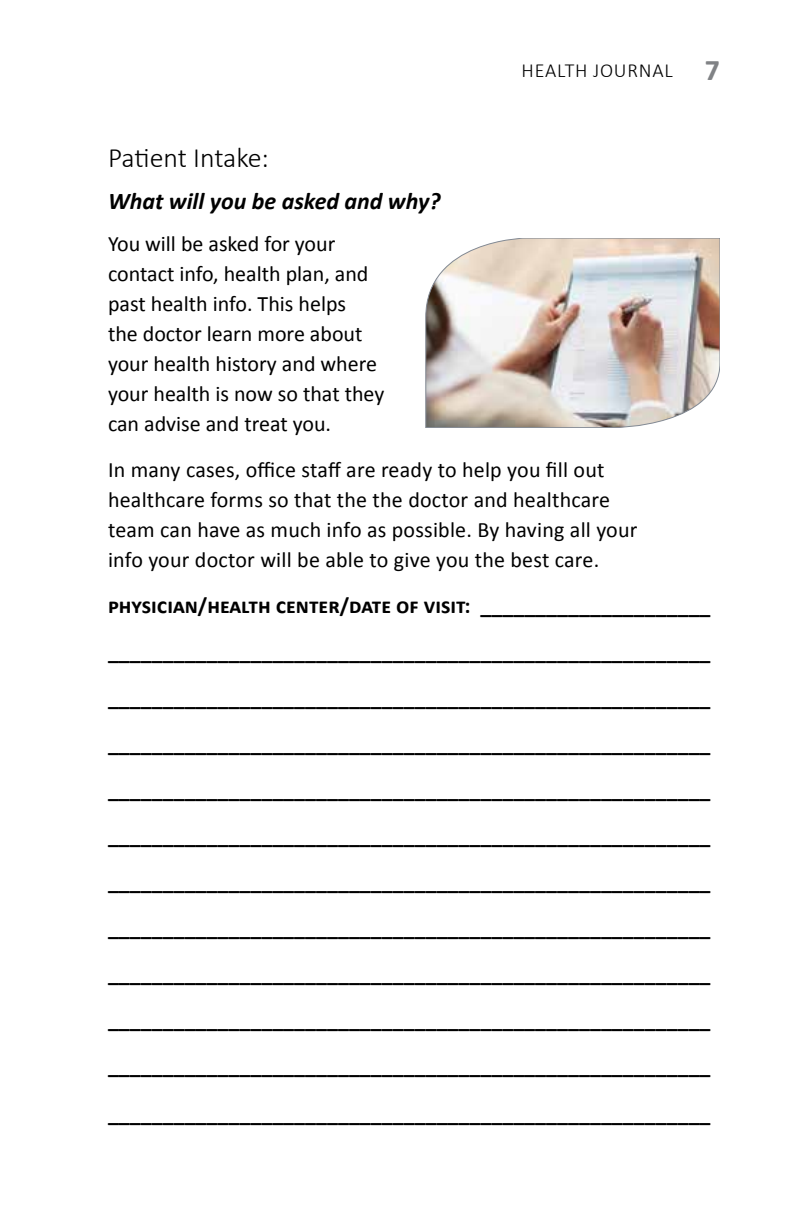
<style>
.page{position:relative;width:792px;height:1224px;background:#fff}
.page>*{position:absolute;margin:0;border:0;box-sizing:border-box;transform-origin:0 0}
.t1{font:300 28px "Calibri";letter-spacing:-.01em;color:#000}
.t2{font:italic 700 24px "Calibri";color:#000}
.t3{font:700 22px/46.2px "Calibri";color:#000;text-align:justify}
.t4{font:22px/30px "Calibri";color:#000}
.t5{font:300 20px "Calibri";letter-spacing:.04em;color:#000}
.s1{font-weight:700;font-size:30px;color:#808285}
</style>
<div class="page">
<img style="left:425px;top:238px;width:295px;height:190px">
<p class="t5" style="left:522px;top:58px;width:200px">HEALTH JOURNAL <span class="s1">7</span></p>
<p class="t1" style="left:108px;top:141px;width:162px">Patient Intake:</p>
<p class="t2" style="left:108px;top:184px;width:334px">What will you be asked and why?</p>
<p class="t4" style="left:108px;top:228px;width:278px">You will be asked for your contact info, health plan, and past health info. This helps<br>the doctor learn more about your health history and where your health is now so that they can advise and treat you.</p>
<p class="t4" style="left:108px;top:454px;width:531px">In many cases, office staff are ready to help you fill out healthcare forms so that the the doctor and healthcare team can have as much info as possible. By having all your info your doctor will be able to give you the best care.</p>
<p class="t3" style="left:108px;top:582px;width:604px">physician/health center/date of visit: _____________________ _______________________________________________________ _______________________________________________________ _______________________________________________________ _______________________________________________________ _______________________________________________________ _______________________________________________________ _______________________________________________________ _______________________________________________________ _______________________________________________________ _______________________________________________________ _______________________________________________________</p>
</div>
